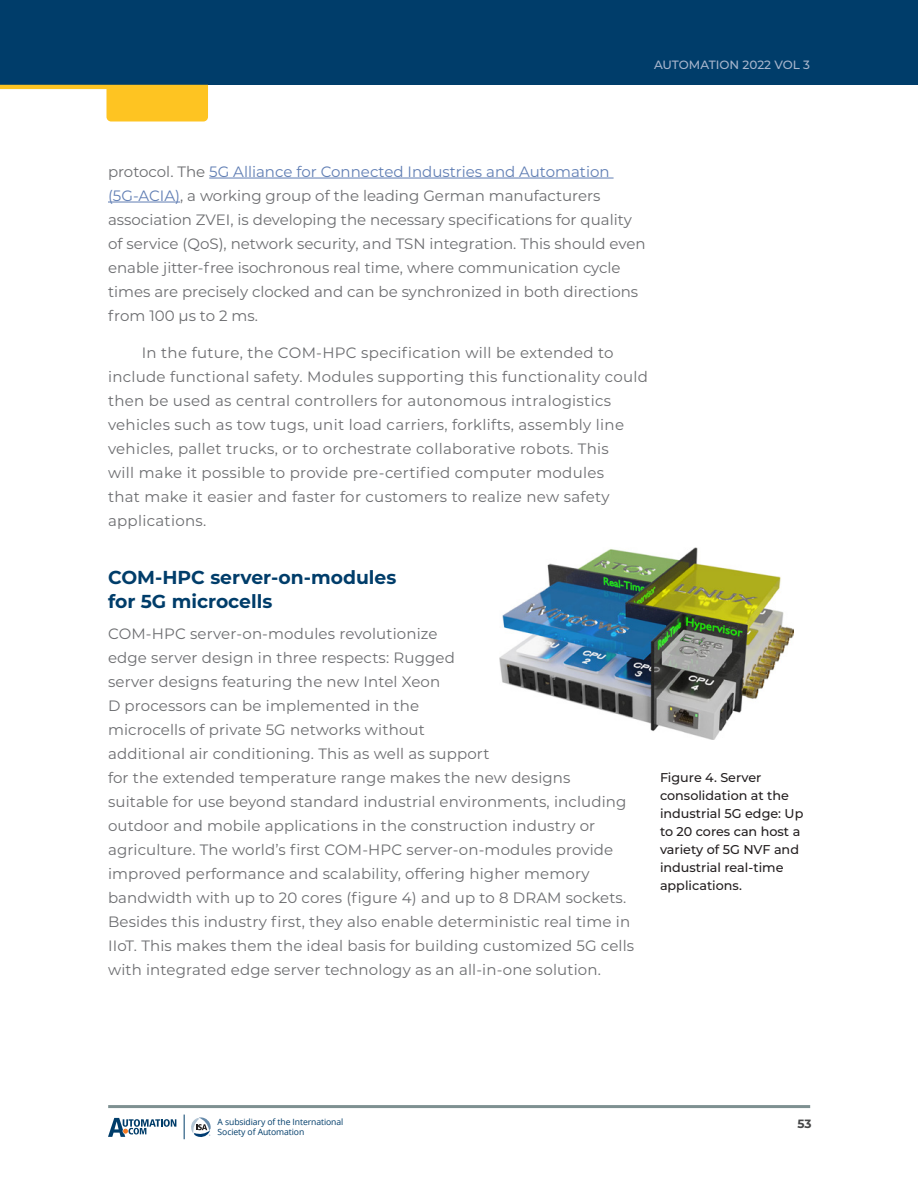
<style>
.page{position:relative;width:918px;height:1188px;background:#fff}
.page>*{position:absolute;margin:0;border:0;box-sizing:border-box;transform-origin:0 0}
.Subhead{font:700 18.75px/24px "Montserrat";color:#003d6a}
.text{font:15px/24px "Montserrat";letter-spacing:.005em;color:#6c6d70}
.no_indent_text{font:15px/24px "Montserrat";letter-spacing:.01em;color:#6c6d70}
.t1{font:500 12.75px/18px "Montserrat";color:#231f20}
.t2{font:500 12px "Montserrat";color:#a8b6cd}
.t3{font:700 12px "Montserrat";color:#454647}
.t4{font:8.55px/9.4px "Open Sans";letter-spacing:-.01em;color:#003d6a}
.s1{color:#607eb4}
</style>
<div class="page">
<div style="left:0;top:0;width:918px;height:85px;background:#003d6a"></div>
<hr style="left:108px;top:1105px;width:702px;height:3px;background:#7e9091">
<svg style="left:108px;top:1118px;width:68px;height:19px"></svg>
<svg style="left:184px;top:1115px;width:27px;height:24px"></svg>
<svg style="left:0;top:85px;width:208px;height:37px"></svg>
<hr style="left:209px;top:178px;width:405px;height:1px;background:#607eb4">
<hr style="left:108px;top:202px;width:72px;height:1px;background:#607eb4">
<img style="left:500px;top:548px;width:294px;height:191px">
<p class="t2" style="left:654px;top:57px;width:157px">AUTOMATION 2022 VOL 3</p>
<p class="text" style="left:108px;top:159px;width:539px">protocol. The <span class="s1">5G Alliance for Connected Industries and Automation (5G-ACIA)</span>, a working group of the leading German manufacturers association ZVEI, is developing the necessary specifications for quality of service (QoS), network security, and TSN integration. This should even enable jitter-free isochronous real time, where communication cycle times are precisely clocked and can be synchronized in both directions from 100 µs to 2 ms.</p>
<p class="text" style="left:108px;top:340px;width:542px;text-indent:34px">In the future, the COM-HPC specification will be extended to include functional safety. Modules supporting this functionality could then be used as central controllers for autonomous intralogistics vehicles such as tow tugs, unit load carriers, forklifts, assembly line vehicles, pallet trucks, or to orchestrate collaborative robots. This<br>will make it possible to provide pre-certified computer modules<br>that make it easier and faster for customers to realize new safety applications.</p>
<p class="Subhead" style="left:108px;top:564px;width:290px">COM-HPC server-on-modules for 5G microcells</p>
<p class="no_indent_text" style="left:108px;top:621px;width:528px">COM-HPC server-on-modules revolutionize<br>edge server design in three respects: Rugged<br>server designs featuring the new Intel Xeon<br>D processors can be implemented in the<br>microcells of private 5G networks without<br>additional air conditioning. This as well as support<br>for the extended temperature range makes the new designs suitable for use beyond standard industrial environments, including outdoor and mobile applications in the construction industry or agriculture. The world’s first COM-HPC server-on-modules provide improved performance and scalability, offering higher memory bandwidth with up to 20 cores (figure 4) and up to 8 DRAM sockets.<br>Besides this industry first, they also enable deterministic real time in IIoT. This makes them the ideal basis for building customized 5G cells with integrated edge server technology as an all-in-one solution.</p>
<p class="t1" style="left:660px;top:768px;width:145px">Figure 4. Server consolidation at the industrial 5G edge: Up to 20 cores can host a variety of 5G NVF and industrial real-time applications.</p>
<p class="t4" style="left:218px;top:1117px;width:127px">A subsidiary of the International<br>Society of Automation</p>
<p class="t3" style="left:797px;top:1116px;width:16px">53</p>
</div>
